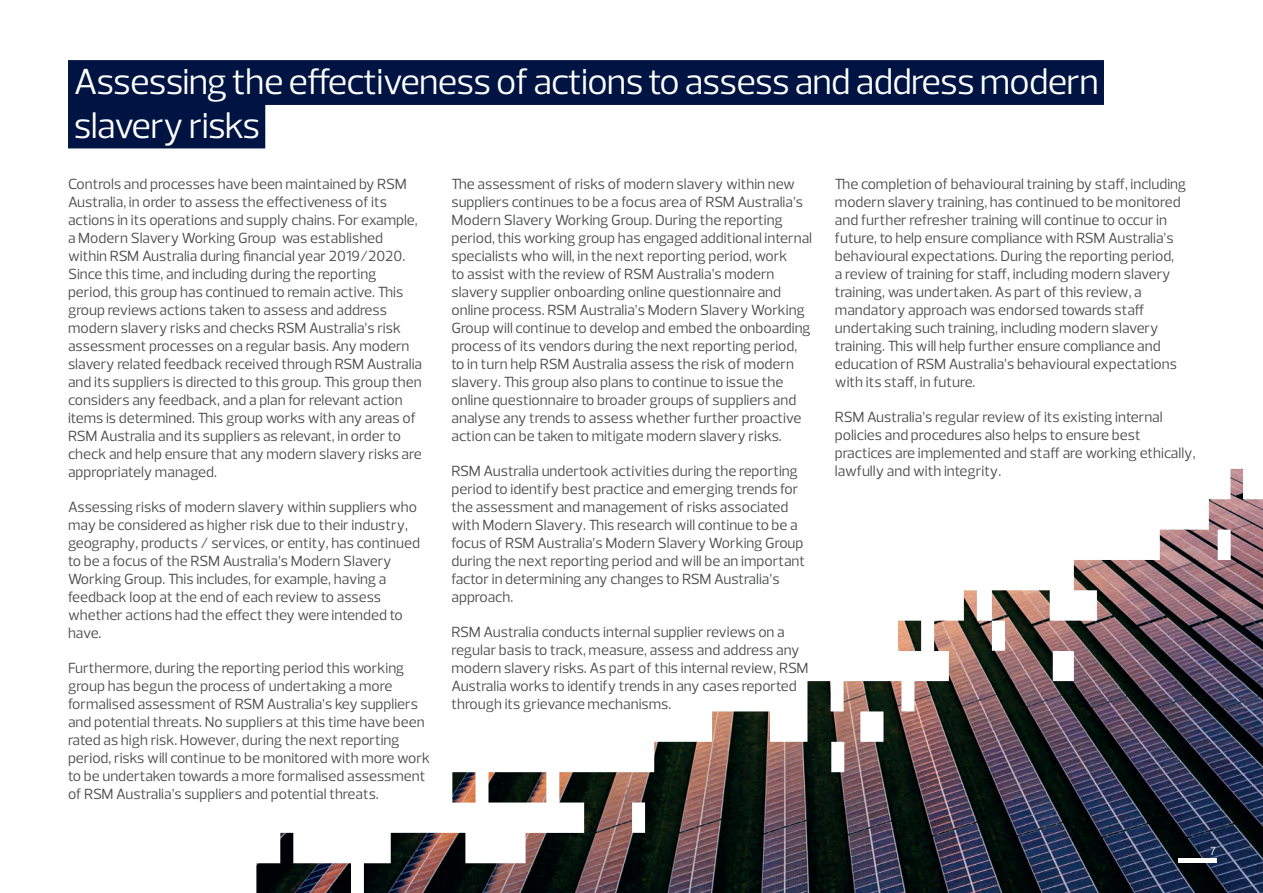
<style>
.page{position:relative;width:1263px;height:893px;background:#fff}
.page>*{position:absolute;margin:0;border:0;box-sizing:border-box;transform-origin:0 0}
.Blue_highlight_heading{font:36.75px/43.5px "Prelo";letter-spacing:-.02em;color:#fff}
.Body{font:15px/18px "Prelo";color:#4b4c4d}
.t1{font:12px "Prelo";color:#fff}
</style>
<div class="page">
<div style="left:68px;top:60px;width:1036px;height:45px;background:#001443"></div>
<div style="left:68px;top:104px;width:197px;height:44px;background:#001443"></div>
<img style="left:256px;top:469px;width:1007px;height:424px">
<hr style="left:1178px;top:858px;width:38px;height:4px;background:#fff">
<p class="Blue_highlight_heading" style="left:74px;top:60px;width:1026px">Assessing the effectiveness of actions to assess and address modern slavery risks</p>
<p class="Body" style="left:68px;top:175px;width:356px">Controls and processes have been maintained by RSM Australia, in order to assess the effectiveness of its actions in its operations and supply chains. For example, a Modern Slavery Working Group was established within RSM Australia during financial year 2019/2020.<br>Since this time, and including during the reporting period, this group has continued to remain active. This group reviews actions taken to assess and address modern slavery risks and checks RSM Australia’s risk assessment processes on a regular basis. Any modern slavery related feedback received through RSM Australia and its suppliers is directed to this group. This group then considers any feedback, and a plan for relevant action items is determined. This group works with any areas of RSM Australia and its suppliers as relevant, in order to check and help ensure that any modern slavery risks are appropriately managed.</p>
<p class="Body" style="left:68px;top:498px;width:353px">Assessing risks of modern slavery within suppliers who may be considered as higher risk due to their industry, geography, products / services, or entity, has continued to be a focus of the RSM Australia’s Modern Slavery Working Group. This includes, for example, having a feedback loop at the end of each review to assess whether actions had the effect they were intended to have.</p>
<p class="Body" style="left:68px;top:659px;width:363px">Furthermore, during the reporting period this working group has begun the process of undertaking a more formalised assessment of RSM Australia’s key suppliers and potential threats. No suppliers at this time have been rated as high risk. However, during the next reporting period, risks will continue to be monitored with more work to be undertaken towards a more formalised assessment of RSM Australia’s suppliers and potential threats.</p>
<p class="Body" style="left:451px;top:175px;width:362px">The assessment of risks of modern slavery within new suppliers continues to be a focus area of RSM Australia’s Modern Slavery Working Group. During the reporting period, this working group has engaged additional internal specialists who will, in the next reporting period, work<br>to assist with the review of RSM Australia’s modern slavery supplier onboarding online questionnaire and online process. RSM Australia’s Modern Slavery Working Group will continue to develop and embed the onboarding process of its vendors during the next reporting period, to in turn help RSM Australia assess the risk of modern slavery. This group also plans to continue to issue the online questionnaire to broader groups of suppliers and analyse any trends to assess whether further proactive action can be taken to mitigate modern slavery risks.</p>
<p class="Body" style="left:451px;top:462px;width:355px">RSM Australia undertook activities during the reporting period to identify best practice and emerging trends for the assessment and management of risks associated with Modern Slavery. This research will continue to be a focus of RSM Australia’s Modern Slavery Working Group during the next reporting period and will be an important factor in determining any changes to RSM Australia’s approach.</p>
<p class="Body" style="left:451px;top:623px;width:359px">RSM Australia conducts internal supplier reviews on a regular basis to track, measure, assess and address any modern slavery risks. As part of this internal review, RSM Australia works to identify trends in any cases reported through its grievance mechanisms.</p>
<p class="Body" style="left:835px;top:175px;width:353px">The completion of behavioural training by staff, including modern slavery training, has continued to be monitored and further refresher training will continue to occur in future, to help ensure compliance with RSM Australia’s behavioural expectations. During the reporting period,<br>a review of training for staff, including modern slavery training, was undertaken. As part of this review, a mandatory approach was endorsed towards staff undertaking such training, including modern slavery training. This will help further ensure compliance and education of RSM Australia’s behavioural expectations with its staff, in future.</p>
<p class="Body" style="left:835px;top:408px;width:362px">RSM Australia’s regular review of its existing internal policies and procedures also helps to ensure best practices are implemented and staff are working ethically, lawfully and with integrity.</p>
<p class="t1" style="left:1210px;top:844px;width:7px">7</p>
</div>
